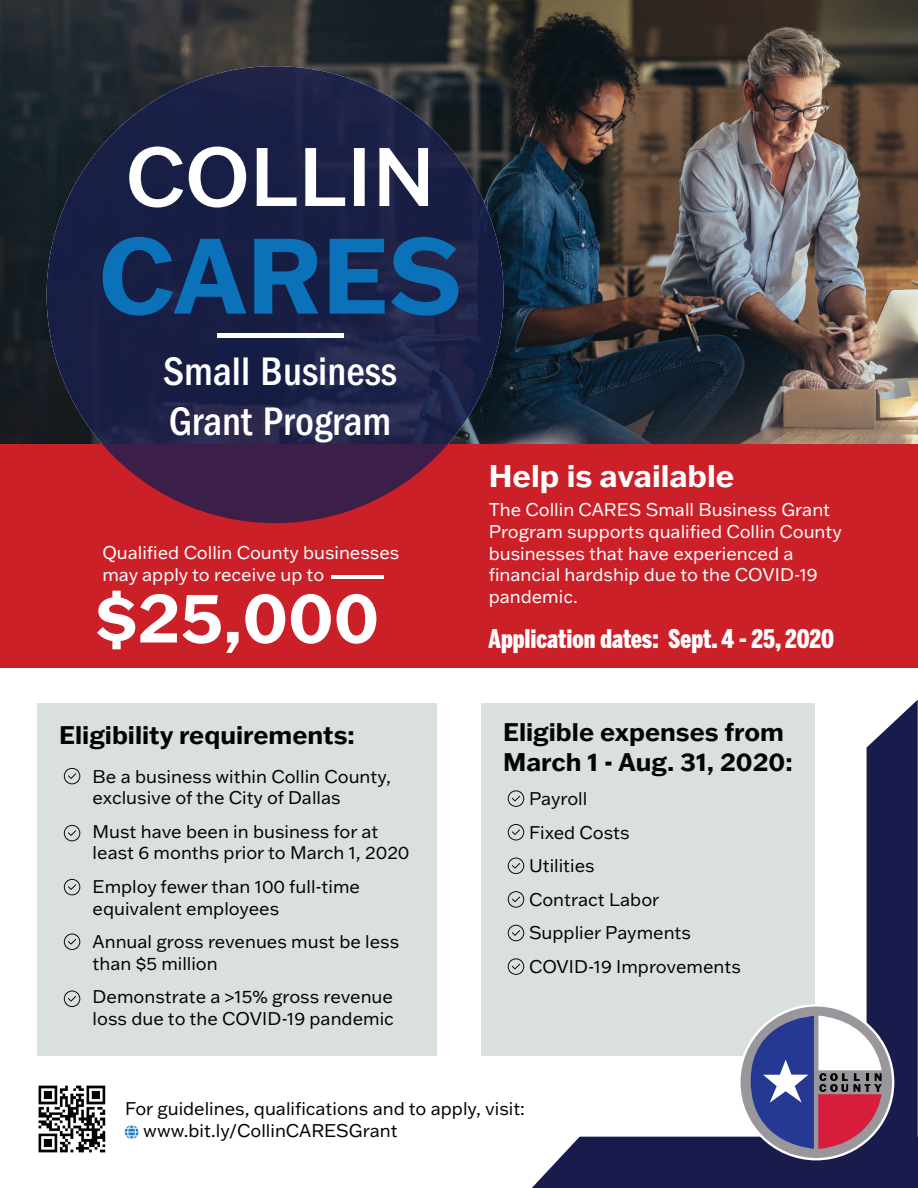
<style>
.page{position:relative;width:918px;height:1188px;background:#fff}
.page>*{position:absolute;margin:0;border:0;box-sizing:border-box;transform-origin:0 0}
.t1{font:700 104.55px "Franklin Gothic ATF";color:#0b72ba}
.t2{font:500 81px "Franklin Gothic ATF";color:#fff}
.t3{font:700 66.15px "Franklin Gothic ATF";color:#fff}
.t4{font:500 condensed 41.25px/49.5px "Franklin Gothic LT Pro";color:#fff}
.t5{font:700 30.6px "Franklin Gothic ATF";color:#fff}
.t6{font:900 25.5px "Benton Sans Compressed";color:#fff}
.t7{font:700 25.05px/30px "Franklin Gothic ATF";color:#040503}
.t8{font:18px/21.6px "Franklin Gothic ATF";color:#040503}
.t9{font:18px/21.6px "Franklin Gothic ATF";color:#fff}
</style>
<div class="page">
<img style="left:0;top:0;width:918px;height:444px">
<svg style="left:125px;top:1125px;width:13px;height:14px"></svg>
<div style="left:37px;top:703px;width:399px;height:352px;background:#dae0e0"></div>
<div style="left:0;top:444px;width:918px;height:223px;background:#cb2028"></div>
<svg style="left:64px;top:768px;width:16px;height:16px"></svg>
<svg style="left:64px;top:825px;width:16px;height:16px"></svg>
<svg style="left:64px;top:879px;width:16px;height:16px"></svg>
<svg style="left:64px;top:934px;width:16px;height:16px"></svg>
<svg style="left:64px;top:991px;width:16px;height:16px"></svg>
<hr style="left:331px;top:575px;width:53px;height:4px;background:#fff">
<img style="left:97px;top:66px;width:357px;height:378px">
<img style="left:47px;top:151px;width:50px;height:287px">
<img style="left:453px;top:151px;width:51px;height:287px">
<svg style="left:102px;top:444px;width:346px;height:79px"></svg>
<div style="left:217px;top:333px;width:126px;height:5px;background:#fff"></div>
<div style="left:481px;top:703px;width:334px;height:352px;background:#dae0e0"></div>
<svg style="left:508px;top:790px;width:16px;height:17px"></svg>
<svg style="left:508px;top:824px;width:16px;height:16px"></svg>
<svg style="left:508px;top:858px;width:16px;height:16px"></svg>
<svg style="left:508px;top:891px;width:16px;height:17px"></svg>
<svg style="left:508px;top:925px;width:16px;height:16px"></svg>
<svg style="left:508px;top:958px;width:16px;height:17px"></svg>
<svg style="left:532px;top:700px;width:386px;height:488px"></svg>
<img style="left:38px;top:1085px;width:68px;height:68px">
<h2 class="t2" style="left:125px;top:123px;width:311px">COLLIN</h2>
<h1 class="t1" style="left:98px;top:206px;width:365px">CARES</h1>
<h3 class="t4" style="left:163px;top:347px;width:236px">Small Business<br>Grant Program</h3>
<p class="t9" style="left:102px;top:542px;width:299px">Qualified Collin County businesses may apply to receive up to</p>
<h3 class="t3" style="left:95px;top:574px;width:286px">$25,000</h3>
<h3 class="t7" style="left:59px;top:720px;width:297px">Eligibility requirements:</h3>
<p class="t8" style="left:93px;top:765px;width:300px">Be a business within Collin County, exclusive of the City of Dallas</p>
<p class="t8" style="left:93px;top:820px;width:318px">Must have been in business for at least 6 months prior to March 1, 2020</p>
<p class="t8" style="left:93px;top:875px;width:269px">Employ fewer than 100 full-time equivalent employees</p>
<p class="t8" style="left:93px;top:930px;width:308px">Annual gross revenues must be less than $5 million</p>
<p class="t8" style="left:93px;top:986px;width:303px">Demonstrate a &gt;15% gross revenue loss due to the COVID-19 pandemic</p>
<h3 class="t5" style="left:489px;top:456px;width:247px">Help is available</h3>
<p class="t9" style="left:489px;top:499px;width:355px">The Collin CARES Small Business Grant Program supports qualified Collin County businesses that have experienced a financial hardship due to the COVID-19 pandemic.</p>
<h3 class="t6" style="left:489px;top:623px;width:347px">Application dates: Sept. 4 - 25, 2020</h3>
<h3 class="t7" style="left:503px;top:717px;width:291px">Eligible expenses from<br>March 1 - Aug. 31, 2020:</h3>
<p class="t8" style="left:529px;top:781px;width:213px;line-height:33.6px">Payroll<br>Fixed Costs<br>Utilities<br>Contract Labor<br>Supplier Payments<br>COVID-19 Improvements</p>
<p class="t8" style="left:125px;top:1097px;width:401px">For guidelines, qualifications and to apply, visit:</p>
<p class="t8" style="left:143px;top:1120px;width:256px">www.bit.ly/CollinCARESGrant</p>
</div>
